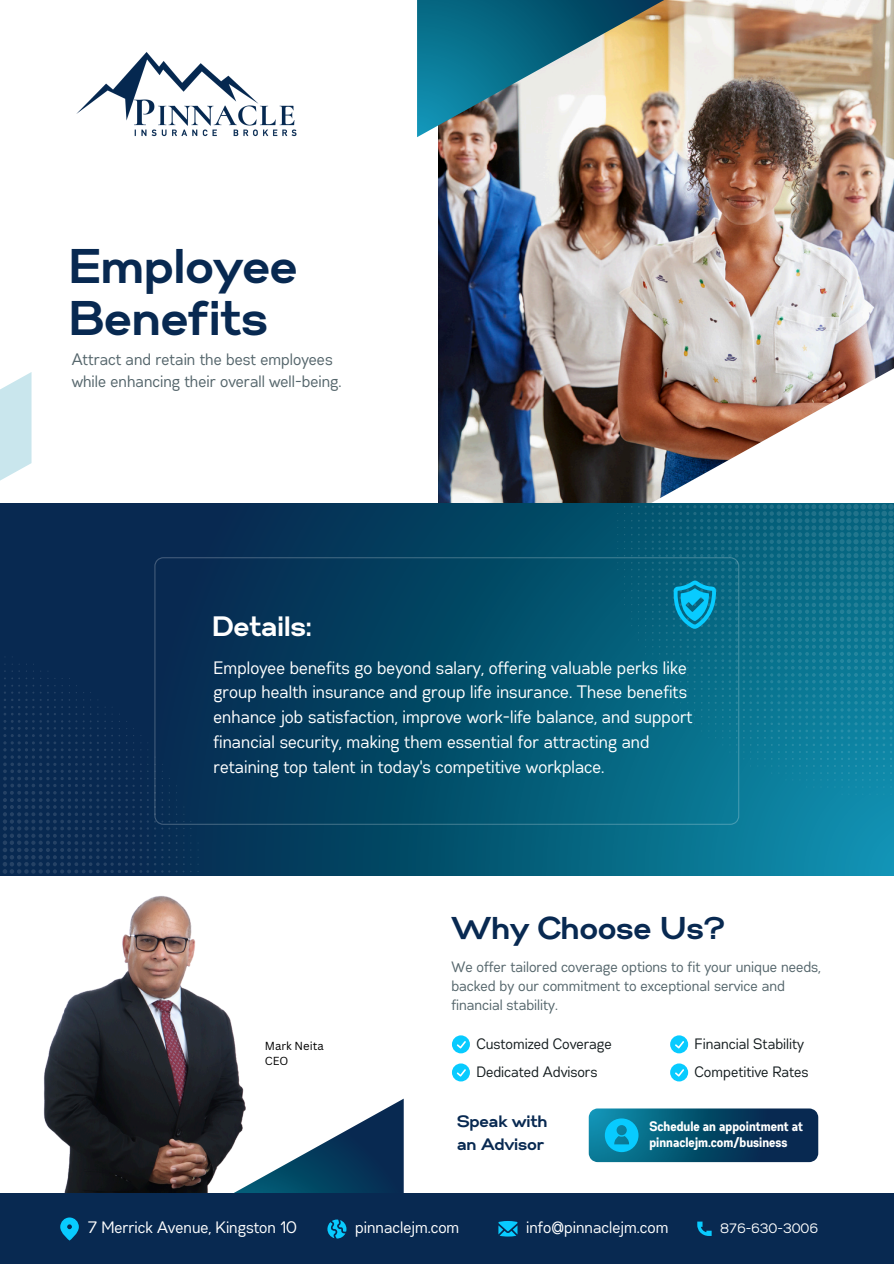
<style>
.page{position:relative;width:894px;height:1264px;background:#fff}
.page>*{position:absolute;margin:0;border:0;box-sizing:border-box;transform-origin:0 0}
.t1{font:700 48.6px/52.8px "Gabriel Sans";color:#082951}
.t2{font:700 31.5px "Gabriel Sans";color:#082951}
.t3{font:700 27.9px "Gabriel Sans";color:#fff}
.t4{font:18px/24.8px "Gabriel Sans Cond";color:#fff}
.t5{font:16.5px/21.3px "Gabriel Sans Cond";color:#54656b}
.t6{font:16.5px "Gabriel Sans Cond";color:#fff}
.t7{font:700 16.5px/22.5px "Gabriel Sans";color:#082951}
.t8{font:15px/19.2px "Gabriel Sans Cond";color:#54656b}
.t9{font:15px "Gabriel Sans Cond";color:#151d1f}
.t10{font:700 13.65px/16px "Gabriel Sans Cond";color:#fff}
.t11{font:13.5px "Gabriel Sans Cond";color:#fff}
.t12{font:11.4px "Canva Sans";color:#000}
</style>
<div class="page">
<svg style="left:0;top:372px;width:32px;height:109px;fill:#c9e6ed"></svg>
<img style="left:438px;top:0;width:455px;height:503px">
<img style="left:44px;top:875px;width:305px;height:318px">
<img style="left:417px;top:0;width:279px;height:137px">
<div style="left:0;top:781px;width:109px;height:182px;background:#fff"></div>
<img style="left:645px;top:315px;width:248px;height:188px">
<div style="left:0;top:1193px;width:893px;height:70px;background:#082951"></div>
<svg style="left:498px;top:1221px;width:19px;height:15px"></svg>
<svg style="left:234px;top:1098px;width:169px;height:141px"></svg>
<svg style="left:60px;top:1217px;width:19px;height:23px"></svg>
<svg style="left:452px;top:1035px;width:18px;height:18px"></svg>
<svg style="left:670px;top:1035px;width:18px;height:18px"></svg>
<svg style="left:452px;top:1063px;width:18px;height:18px"></svg>
<svg style="left:670px;top:1063px;width:18px;height:18px"></svg>
<svg style="left:0;top:503px;width:893px;height:372px;background:#074a6b"></svg>
<svg style="left:0;top:663px;width:191px;height:210px;background:#0b2c53"></svg>
<svg style="left:154px;top:557px;width:585px;height:267px;background:#044665"></svg>
<img style="left:76px;top:52px;width:221px;height:85px">
<svg style="left:697px;top:1221px;width:14px;height:14px"></svg>
<svg style="left:588px;top:1108px;width:230px;height:54px;background:#0a5677"></svg>
<svg style="left:617px;top:504px;width:276px;height:276px;background:#0c708c"></svg>
<h5 class="t1" style="left:70px;top:242px;width:230px">Employee<br>Benefits</h5>
<h5 class="t5" style="left:72px;top:350px;width:271px">Attract and retain the best employees while enhancing their overall well-being.</h5>
<p class="t3" style="left:213px;top:614px;width:101px">Details:</p>
<p class="t4" style="left:214px;top:656px;width:480px">Employee benefits go beyond salary, offering valuable perks like group health insurance and group life insurance. These benefits enhance job satisfaction, improve work-life balance, and support financial security, making them essential for attracting and retaining top talent in today's competitive workplace.</p>
<p class="t2" style="left:452px;top:914px;width:275px">Why Choose Us?</p>
<p class="t12" style="left:265px;top:1037px;width:60px">Mark Neita</p>
<p class="t12" style="left:265px;top:1053px;width:25px">CEO</p>
<p class="t8" style="left:451px;top:957px;width:371px">We offer tailored coverage options to fit your unique needs, backed by our commitment to exceptional service and financial stability.</p>
<p class="t9" style="left:476px;top:1037px;width:137px">Customized Coverage</p>
<h2 class="t9" style="left:694px;top:1037px;width:111px">Financial Stability</h2>
<p class="t9" style="left:476px;top:1065px;width:122px">Dedicated Advisors</p>
<p class="t9" style="left:694px;top:1065px;width:115px">Competitive Rates</p>
<p class="t7" style="left:457px;top:1111px;width:92px">Speak with an Advisor</p>
<p class="t10" style="left:649px;top:1118px;width:155px">Schedule an appointment at pinnaclejm.com/business</p>
<p class="t6" style="left:88px;top:1219px;width:211px">7 Merrick Avenue, Kingston 10</p>
<h3 class="t6" style="left:355px;top:1219px;width:106px">pinnaclejm.com</h3>
<p class="t6" style="left:526px;top:1219px;width:144px">info@pinnaclejm.com</p>
<p class="t11" style="left:720px;top:1222px;width:99px">876-630-3006</p>
</div>
